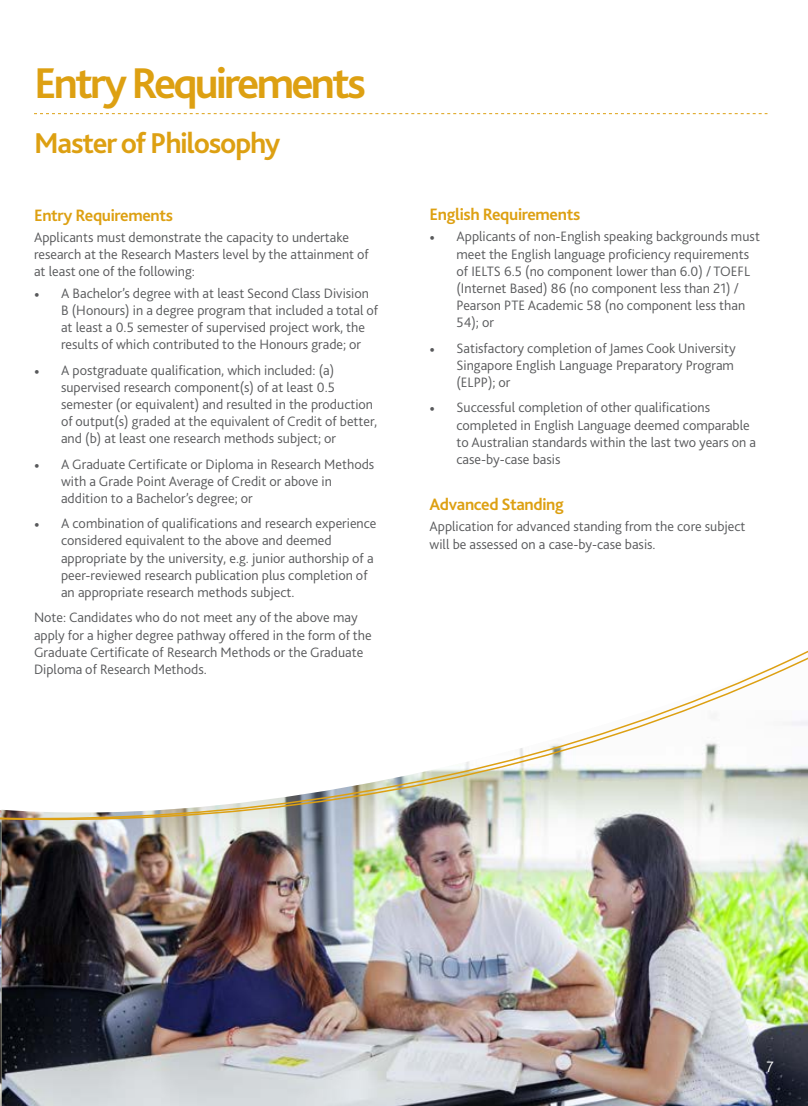
<style>
.page{position:relative;width:808px;height:1106px;background:#fff}
.page>*{position:absolute;margin:0;border:0;box-sizing:border-box;transform-origin:0 0}
.t1{font:700 45px "Bliss 2";letter-spacing:-.06em;color:#dda012}
.t2{font:700 30px "Bliss 2";letter-spacing:-.04em;color:#dda012}
.t3{font:700 17.25px "Bliss 2";letter-spacing:-.02em;color:#dda012}
.t4{font:300 15.75px "Bliss 2";color:#fff}
.t5{font:300 14.25px/17.1px "Bliss 2";color:#58595b}
.s1{font-family:"Minion Pro";font-weight:400}
</style>
<div class="page">
<img style="left:0;top:650px;width:808px;height:456px">
<svg style="left:34px;top:113px;width:733px;height:1px"></svg>
<h1 class="t1" style="left:34px;top:55px;width:333px">Entry Requirements</h1>
<h2 class="t2" style="left:34px;top:124px;width:248px">Master of Philosophy</h2>
<p class="t3" style="left:34px;top:204px;width:140px">Entry Requirements</p>
<p class="t5" style="left:34px;top:229px;width:336px">Applicants must demonstrate the capacity to undertake research at the Research Masters level by the attainment of at least one of the following:</p>
<p class="t5" style="left:61px;top:284px;width:319px;text-indent:-27px"><span class="s1">•</span> A Bachelor’s degree with at least Second Class Division B (Honours) in a degree program that included a total of at least a 0.5 semester of supervised project work, the results of which contributed to the Honours grade; or</p>
<p class="t5" style="left:61px;top:361px;width:318px;text-indent:-27px"><span class="s1">•</span> A postgraduate qualification, which included: (a) supervised research component(s) of at least 0.5 semester (or equivalent) and resulted in the production of output(s) graded at the equivalent of Credit of better, and (b) at least one research methods subject; or</p>
<p class="t5" style="left:61px;top:455px;width:315px;text-indent:-27px"><span class="s1">•</span> A Graduate Certificate or Diploma in Research Methods with a Grade Point Average of Credit or above in addition to a Bachelor’s degree; or</p>
<p class="t5" style="left:61px;top:515px;width:317px;text-indent:-27px"><span class="s1">•</span> A combination of qualifications and research experience considered equivalent to the above and deemed appropriate by the university, e.g. junior authorship of a peer-reviewed research publication plus completion of an appropriate research methods subject.</p>
<p class="t5" style="left:34px;top:609px;width:339px">Note: Candidates who do not meet any of the above may apply for a higher degree pathway offered in the form of the Graduate Certificate of Research Methods or the Graduate Diploma of Research Methods.</p>
<p class="t3" style="left:429px;top:204px;width:152px">English Requirements</p>
<p class="t5" style="left:456px;top:228px;width:305px;text-indent:-27px"><span class="s1">•</span> Applicants of non-English speaking backgrounds must meet the English language proficiency requirements of IELTS 6.5 (no component lower than 6.0) / TOEFL (Internet Based) 86 (no component less than 21) / Pearson PTE Academic 58 (no component less than 54); or</p>
<p class="t5" style="left:456px;top:339px;width:281px;text-align:justify;text-indent:-27px"><span class="s1">•</span> Satisfactory completion of James Cook University Singapore English Language Preparatory Program (ELPP); or</p>
<p class="t5" style="left:456px;top:399px;width:301px;text-indent:-27px"><span class="s1">•</span> Successful completion of other qualifications completed in English Language deemed comparable to Australian standards within the last two years on a case-by-case basis</p>
<p class="t3" style="left:429px;top:493px;width:136px">Advanced Standing</p>
<p class="t5" style="left:429px;top:518px;width:318px">Application for advanced standing from the core subject will be assessed on a case-by-case basis.</p>
<p class="t4" style="left:766px;top:1057px;width:9px">7</p>
</div>
